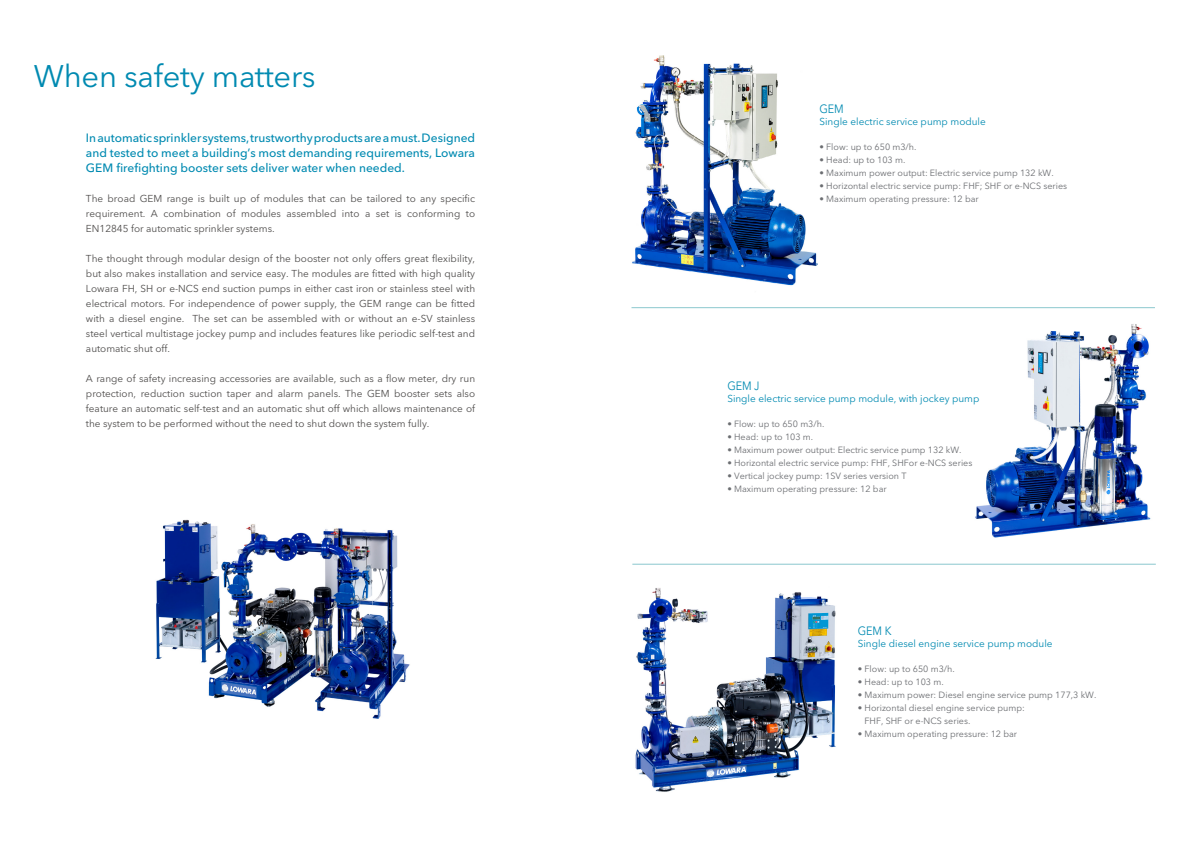
<style>
.page{position:relative;width:1191px;height:842px;background:#fff}
.page>*{position:absolute;margin:0;border:0;box-sizing:border-box;transform-origin:0 0}
.t1{font:31px "Avenir Next LT Pro";letter-spacing:-.01em;color:#008ab1}
.t2{font:500 12px/15px "Avenir Next LT Pro";color:#008ab1;text-align:justify}
.t3{font:12px "Avenir Next LT Pro";letter-spacing:-.005em;color:#008ab1;scale:.9 1}
.t4{font:10px/15px "Avenir Next LT Pro";color:#4f4d4c;text-align:justify}
.t5{font:10px "Avenir Next LT Pro";color:#008ab1}
.t6{font:9px/13px "Avenir Next LT Pro";color:#6b6d71}
</style>
<div class="page">
<img style="left:155px;top:519px;width:255px;height:200px">
<img style="left:632px;top:55px;width:186px;height:231px">
<img style="left:967px;top:308px;width:188px;height:230px">
<img style="left:632px;top:563px;width:216px;height:229px">
<hr style="left:631px;top:307px;width:524px;height:1px;background:#8bc8ce">
<hr style="left:632px;top:564px;width:523px;height:1px;background:#8bc8ce">
<h1 class="t1" style="left:34px;top:58px;width:283px">When safety matters</h1>
<p class="t2" style="left:86px;top:131px;width:391px">In automatic sprinkler systems, trustworthy products are a must. Designed and tested to meet a building’s most demanding requirements, Lowara GEM firefighting booster sets deliver water when needed.</p>
<p class="t4" style="left:86px;top:191px;width:391px">The broad GEM range is built up of modules that can be tailored to any specific requirement. A combination of modules assembled into a set is conforming to EN12845 for automatic sprinkler systems.</p>
<p class="t4" style="left:86px;top:251px;width:391px">The thought through modular design of the booster not only offers great flexibility, but also makes installation and service easy. The modules are fitted with high quality Lowara FH, SH or e-NCS end suction pumps in either cast iron or stainless steel with electrical motors. For independence of power supply, the GEM range can be fitted with a diesel engine. The set can be assembled with or without an e-SV stainless steel vertical multistage jockey pump and includes features like periodic self-test and automatic shut off.</p>
<p class="t4" style="left:86px;top:371px;width:391px">A range of safety increasing accessories are available, such as a flow meter, dry run protection, reduction suction taper and alarm panels. The GEM booster sets also feature an automatic self-test and an automatic shut off which allows maintenance of the system to be performed without the need to shut down the system fully.</p>
<p class="t3" style="left:819px;top:102px;width:28px">GEM</p>
<p class="t5" style="left:819px;top:115px;width:168px">Single electric service pump module</p>
<p class="t6" style="left:819px;top:140px;width:99px">• Flow: up to 650 m3/h.</p>
<p class="t6" style="left:819px;top:153px;width:87px">• Head: up to 103 m.</p>
<p class="t6" style="left:819px;top:166px;width:236px">• Maximum power output: Electric service pump 132 kW.</p>
<p class="t6" style="left:819px;top:179px;width:249px">• Horizontal electric service pump: FHF; SHF or e-NCS series</p>
<p class="t6" style="left:819px;top:192px;width:161px">• Maximum operating pressure: 12 bar</p>
<p class="t3" style="left:727px;top:379px;width:37px">GEM J</p>
<p class="t5" style="left:727px;top:393px;width:254px">Single electric service pump module, with jockey pump</p>
<p class="t6" style="left:727px;top:418px;width:99px">• Flow: up to 650 m3/h.</p>
<p class="t6" style="left:727px;top:431px;width:87px">• Head: up to 103 m.</p>
<p class="t6" style="left:727px;top:444px;width:236px">• Maximum power output: Electric service pump 132 kW.</p>
<p class="t6" style="left:727px;top:457px;width:246px">• Horizontal electric service pump: FHF, SHFor e-NCS series</p>
<p class="t6" style="left:727px;top:470px;width:181px">• Vertical jockey pump: 1SV series version T</p>
<p class="t6" style="left:727px;top:483px;width:161px">• Maximum operating pressure: 12 bar</p>
<p class="t3" style="left:857px;top:623px;width:39px">GEM K</p>
<p class="t5" style="left:857px;top:637px;width:196px">Single diesel engine service pump module</p>
<p class="t6" style="left:857px;top:662px;width:99px">• Flow: up to 650 m3/h.</p>
<p class="t6" style="left:857px;top:675px;width:87px">• Head: up to 103 m.</p>
<p class="t6" style="left:857px;top:688px;width:240px">• Maximum power: Diesel engine service pump 177,3 kW.</p>
<p class="t6" style="left:864px;top:701px;width:162px;text-indent:-7px">• Horizontal diesel engine service pump:<br>FHF, SHF or e-NCS series.</p>
<p class="t6" style="left:857px;top:727px;width:161px">• Maximum operating pressure: 12 bar</p>
</div>
